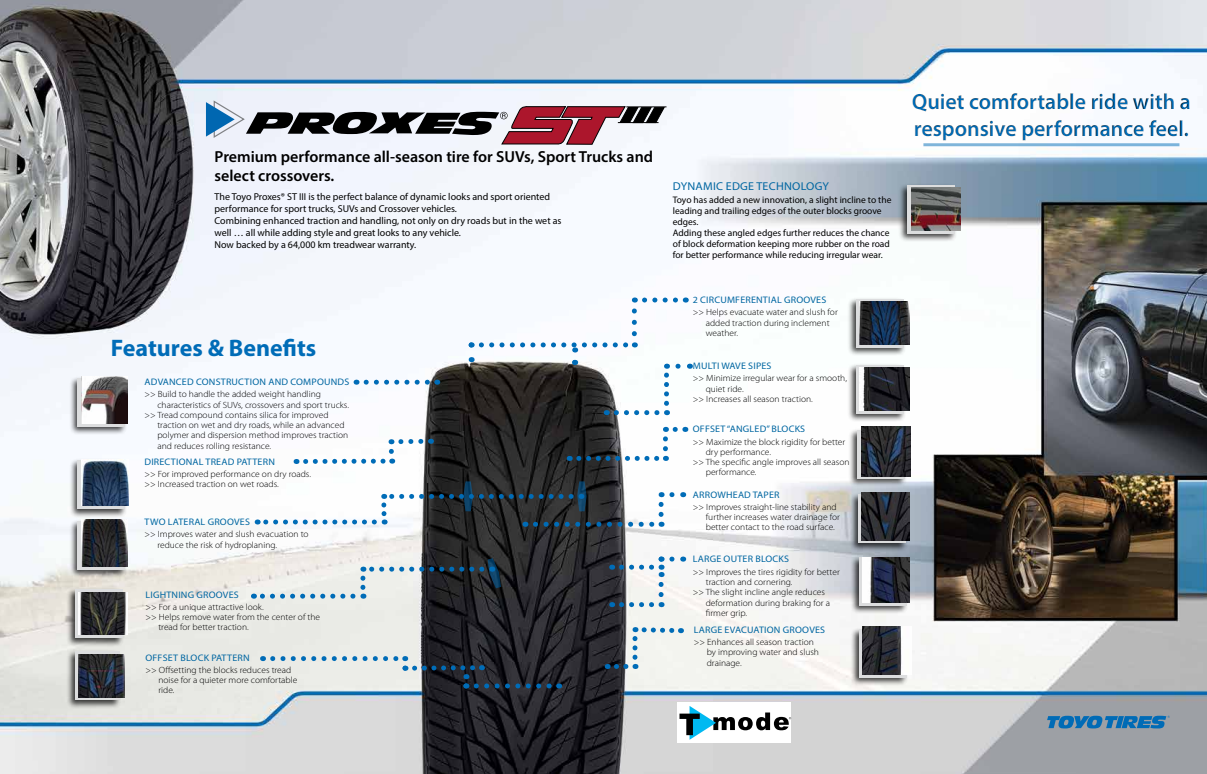
<style>
.page{position:relative;width:1207px;height:774px;background:#fff}
.page>*{position:absolute;margin:0;border:0;box-sizing:border-box;transform-origin:0 0}
.t1{font:700 24px "Myriad Pro";color:#006cb7}
.t2{font:600 22px/26.4px "Myriad Pro";color:#006cb7}
.t3{font:600 16px/19.2px "Myriad Pro";color:#000}
.t4{font:11.4px "Myriad Pro";letter-spacing:.02em;color:#0066a1;scale:1.05 1}
.t5{font:10px/12px "Myriad Pro";color:#000}
.t6{font:9.5px/11px "Myriad Pro";color:#000}
.t7{font:9.5px "Myriad Pro";letter-spacing:.02em;color:#0066a1;scale:1.05 1}
.t8{font:300 9px/10.3px "Myriad Pro";color:#000;scale:1.05 1}
</style>
<div class="page">
<img style="left:0;top:0;width:1207px;height:774px">
<svg style="left:206px;top:99px;width:460px;height:46px"></svg>
<svg style="left:257px;top:520px;width:117px;height:5px"></svg>
<svg style="left:296px;top:436px;width:135px;height:30px"></svg>
<svg style="left:366px;top:380px;width:72px;height:5px"></svg>
<svg style="left:469px;top:342px;width:5px;height:20px"></svg>
<svg style="left:632px;top:298px;width:5px;height:36px"></svg>
<svg style="left:644px;top:298px;width:42px;height:5px"></svg>
<svg style="left:616px;top:664px;width:20px;height:5px"></svg>
<svg style="left:632px;top:625px;width:49px;height:32px"></svg>
<svg style="left:488px;top:558px;width:13px;height:30px"></svg>
<svg style="left:363px;top:567px;width:119px;height:5px"></svg>
<svg style="left:360px;top:578px;width:5px;height:21px"></svg>
<svg style="left:253px;top:594px;width:100px;height:5px"></svg>
<svg style="left:616px;top:410px;width:51px;height:5px"></svg>
<svg style="left:664px;top:364px;width:5px;height:39px"></svg>
<svg style="left:678px;top:364px;width:12px;height:5px"></svg>
<svg style="left:579px;top:456px;width:87px;height:5px"></svg>
<svg style="left:663px;top:427px;width:5px;height:22px"></svg>
<svg style="left:675px;top:427px;width:11px;height:5px"></svg>
<svg style="left:672px;top:492px;width:5px;height:5px"></svg>
<svg style="left:381px;top:481px;width:282px;height:46px"></svg>
<svg style="left:672px;top:557px;width:5px;height:5px"></svg>
<svg style="left:621px;top:602px;width:41px;height:5px"></svg>
<svg style="left:621px;top:557px;width:42px;height:38px"></svg>
<svg style="left:273px;top:656px;width:280px;height:33px;background:#848c91"></svg>
<svg style="left:481px;top:342px;width:154px;height:23px"></svg>
<div style="left:677px;top:702px;width:114px;height:40px;background:#fff"></div>
<svg style="left:679px;top:706px;width:112px;height:34px"></svg>
<svg style="left:1047px;top:716px;width:122px;height:12px"></svg>
<div style="left:905px;top:87px;width:302px;height:63px;background:#000;opacity:.75"></div>
<div style="left:847px;top:297px;width:59px;height:59px;background:#000;opacity:.75"></div>
<svg style="left:856px;top:299px;width:47px;height:48px"></svg>
<img style="left:860px;top:302px;width:49px;height:42px">
<div style="left:899px;top:183px;width:58px;height:59px;background:#000;opacity:.75"></div>
<div style="left:907px;top:185px;width:48px;height:48px;background:linear-gradient(to right,#dcddde,#dcddde)"></div>
<img style="left:911px;top:187px;width:49px;height:43px">
<div style="left:66px;top:650px;width:55px;height:59px;background:#000;opacity:.75"></div>
<div style="left:75px;top:652px;width:44px;height:48px;background:linear-gradient(to right,#dcddde,#dcddde)"></div>
<img style="left:78px;top:654px;width:46px;height:43px">
<div style="left:66px;top:588px;width:58px;height:59px;background:#000;opacity:.75"></div>
<div style="left:75px;top:590px;width:47px;height:48px;background:#dcddde"></div>
<img style="left:78px;top:592px;width:50px;height:43px">
<div style="left:847px;top:363px;width:59px;height:59px;background:#000;opacity:.75"></div>
<svg style="left:856px;top:365px;width:47px;height:49px"></svg>
<img style="left:860px;top:368px;width:49px;height:43px">
<div style="left:850px;top:492px;width:58px;height:59px;background:#000;opacity:.75"></div>
<div style="left:858px;top:495px;width:48px;height:48px;background:linear-gradient(to right,#dcddde,#dcddde)"></div>
<img style="left:861px;top:492px;width:48px;height:48px">
<div style="left:849px;top:428px;width:58px;height:59px;background:#000;opacity:.75"></div>
<svg style="left:857px;top:430px;width:48px;height:48px"></svg>
<img style="left:862px;top:427px;width:48px;height:49px">
<div style="left:850px;top:555px;width:58px;height:59px;background:#000;opacity:.75"></div>
<div style="left:859px;top:557px;width:47px;height:48px;background:linear-gradient(to right,#dcddde,#dcddde)"></div>
<img style="left:862px;top:557px;width:47px;height:45px">
<div style="left:69px;top:459px;width:58px;height:59px;background:#000;opacity:.75"></div>
<div style="left:78px;top:461px;width:47px;height:48px;background:#dcddde"></div>
<img style="left:81px;top:459px;width:48px;height:47px">
<div style="left:69px;top:519px;width:58px;height:59px;background:#000;opacity:.75"></div>
<div style="left:78px;top:521px;width:47px;height:48px;background:linear-gradient(to right,#dcddde,#dcddde)"></div>
<img style="left:81px;top:520px;width:47px;height:46px">
<div style="left:69px;top:376px;width:58px;height:59px;background:#000;opacity:.75"></div>
<div style="left:78px;top:378px;width:47px;height:48px;background:linear-gradient(to right,#dcddde,#dcddde)"></div>
<img style="left:81px;top:377px;width:47px;height:46px">
<div style="left:850px;top:627px;width:58px;height:59px;background:#000;opacity:.75"></div>
<div style="left:859px;top:629px;width:47px;height:48px;background:linear-gradient(to right,#dcddde,#dcddde)"></div>
<img style="left:862px;top:626px;width:49px;height:48px">
<h3 class="t3" style="left:215px;top:147px;width:440px">Premium performance all-season tire for SUVs, Sport Trucks and select crossovers.</h3>
<p class="t5" style="left:215px;top:190px;width:348px">The Toyo Proxes® ST III is the perfect balance of dynamic looks and sport oriented performance for sport trucks, SUVs and Crossover vehicles.<br>Combining enhanced traction and handling, not only on dry roads but in the wet as well … all while adding style and great looks to any vehicle.<br>Now backed by a 64,000 km treadwear warranty.</p>
<h1 class="t1" style="left:111px;top:332px;width:207px">Features &amp; Benefits</h1>
<p class="t7" style="left:144px;top:376px;width:197px">ADVANCED CONSTRUCTION AND COMPOUNDS</p>
<p class="t8" style="left:144px;top:389px;width:170px">&gt;&gt; Build to handle the added weight handling</p>
<p class="t8" style="left:157px;top:400px;width:184px">characteristics of SUVs, crossovers and sport trucks.</p>
<p class="t8" style="left:144px;top:410px;width:177px">&gt;&gt; Tread compound contains silica for improved</p>
<p class="t8" style="left:157px;top:420px;width:180px">traction on wet and dry roads, while an advanced</p>
<p class="t8" style="left:157px;top:430px;width:183px">polymer and dispersion method improves traction</p>
<p class="t8" style="left:157px;top:441px;width:110px">and reduces rolling resistance.</p>
<p class="t7" style="left:144px;top:456px;width:126px">DIRECTIONAL TREAD PATTERN</p>
<p class="t8" style="left:144px;top:469px;width:160px">&gt;&gt; For improved performance on dry roads. &gt;&gt; Increased traction on wet roads.</p>
<p class="t7" style="left:144px;top:516px;width:102px">TWO LATERAL GROOVES</p>
<p class="t8" style="left:157px;top:529px;width:145px;text-indent:-13px">&gt;&gt; Improves water and slush evacuation to reduce the risk of hydroplaning.</p>
<p class="t7" style="left:145px;top:589px;width:90px">LIGHTNING GROOVES</p>
<p class="t8" style="left:145px;top:602px;width:114px">&gt;&gt; For a unique attractive look.</p>
<p class="t8" style="left:145px;top:612px;width:168px">&gt;&gt; Helps remove water from the center of the</p>
<p class="t8" style="left:158px;top:622px;width:88px">tread for better traction.</p>
<p class="t7" style="left:145px;top:652px;width:101px">OFFSET BLOCK PATTERN</p>
<p class="t8" style="left:158px;top:665px;width:134px;text-indent:-13px">&gt;&gt; Offsetting the blocks reduces tread noise for a quieter more comfortable ride.</p>
<p class="t4" style="left:673px;top:179px;width:150px">DYNAMIC EDGE TECHNOLOGY</p>
<p class="t6" style="left:673px;top:194px;width:220px">Toyo has added a new innovation, a slight incline to the leading and trailing edges of the outer blocks groove edges.<br>Adding these angled edges further reduces the chance of block deformation keeping more rubber on the road for better performance while reducing irregular wear.</p>
<p class="t7" style="left:693px;top:294px;width:129px">2 CIRCUMFERENTIAL GROOVES</p>
<p class="t8" style="left:706px;top:307px;width:127px;text-indent:-13px">&gt;&gt; Helps evacuate water and slush for added traction during inclement weather.</p>
<p class="t7" style="left:693px;top:360px;width:76px">MULTI WAVE SIPES</p>
<p class="t8" style="left:693px;top:373px;width:148px">&gt;&gt; Minimize irregular wear for a smooth,</p>
<p class="t8" style="left:706px;top:384px;width:38px">quiet ride.</p>
<p class="t8" style="left:693px;top:394px;width:116px">&gt;&gt; Increases all season traction.</p>
<p class="t7" style="left:693px;top:423px;width:108px">OFFSET “ANGLED” BLOCKS</p>
<p class="t8" style="left:693px;top:437px;width:147px">&gt;&gt; Maximize the block rigidity for better</p>
<p class="t8" style="left:706px;top:447px;width:64px">dry performance.</p>
<p class="t8" style="left:693px;top:457px;width:151px">&gt;&gt; The specific angle improves all season</p>
<p class="t8" style="left:706px;top:467px;width:50px">performance.</p>
<p class="t7" style="left:693px;top:489px;width:84px">ARROWHEAD TAPER</p>
<p class="t8" style="left:706px;top:502px;width:129px;text-indent:-13px">&gt;&gt; Improves straight-line stability and further increases water drainage for better contact to the road surface.</p>
<p class="t7" style="left:693px;top:553px;width:93px">LARGE OUTER BLOCKS</p>
<p class="t8" style="left:693px;top:567px;width:142px">&gt;&gt; Improves the tires rigidity for better</p>
<p class="t8" style="left:706px;top:577px;width:84px">traction and cornering.</p>
<p class="t8" style="left:693px;top:587px;width:127px">&gt;&gt; The slight incline angle reduces</p>
<p class="t8" style="left:706px;top:598px;width:120px">deformation during braking for a</p>
<p class="t8" style="left:706px;top:608px;width:41px">firmer grip.</p>
<p class="t7" style="left:694px;top:624px;width:126px">LARGE EVACUATION GROOVES</p>
<p class="t8" style="left:707px;top:637px;width:108px;text-indent:-13px">&gt;&gt; Enhances all season traction by improving water and slush drainage.</p>
<h2 class="t2" style="left:912px;top:88px;width:281px">Quiet comfortable ride with a responsive performance feel.</h2>
</div>
